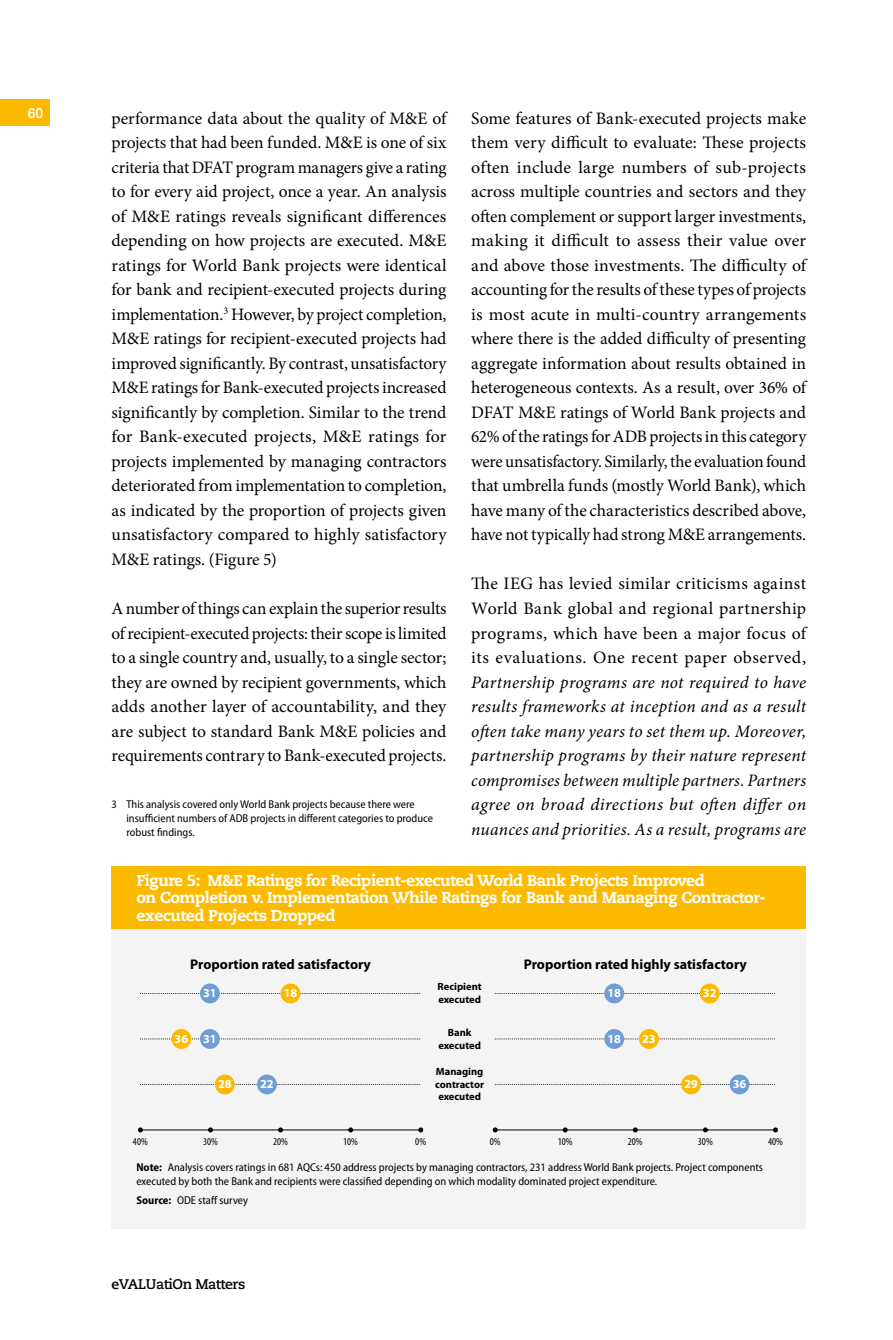
<style>
.page{position:relative;width:893px;height:1340px;background:#fff}
.page>*{position:absolute;margin:0;border:0;box-sizing:border-box;transform-origin:0 0}
.t1{font:17.5px/24.5px "Minion Pro";color:#000;text-align:justify}
.t2{font:italic 17.5px/24.5px "Minion Pro";letter-spacing:.015em;color:#000;text-align:justify}
.t3{font:800 15.75px/17.5px "Caecilia LT Std";letter-spacing:-.03em;color:#fff}
.t4{font:700 14px "Myriad Pro";color:#000}
.t5{font:700 14px "Caecilia LT Std";letter-spacing:-.03em;color:#000}
.t6{font:500 14px "Helvetica Neue LT Std";color:#fff}
.t7{font:700 12.25px "Myriad Pro";color:#fff}
.t8{font:semi-condensed 11.38px/14px "Myriad Pro";color:#000}
.t9{font:700 10.5px/12.6px "Myriad Pro";color:#000}
.t10{font:condensed 10.5px "Myriad Pro";color:#000}
.s1{font-weight:700}
</style>
<div class="page">
<div style="left:112px;top:928px;width:694px;height:300px;background:#f4f4f4"></div>
<hr style="left:140px;top:1129px;width:281px;height:1px;background:#000">
<svg style="left:140px;top:1084px;width:281px;height:1px"></svg>
<svg style="left:140px;top:1038px;width:281px;height:1px"></svg>
<svg style="left:140px;top:993px;width:281px;height:1px"></svg>
<svg style="left:138px;top:1127px;width:5px;height:5px"></svg>
<svg style="left:208px;top:1127px;width:5px;height:5px"></svg>
<svg style="left:278px;top:1127px;width:5px;height:5px"></svg>
<svg style="left:348px;top:1127px;width:5px;height:5px"></svg>
<svg style="left:418px;top:1127px;width:5px;height:5px"></svg>
<div style="left:215px;top:1074px;width:20px;height:20px;background:#fbba00;border-radius:50%"></div>
<div style="left:257px;top:1074px;width:20px;height:20px;background:#6f9ed4;border-radius:50%"></div>
<div style="left:171px;top:1029px;width:20px;height:19px;background:#fbba00;border-radius:50%"></div>
<div style="left:200px;top:1029px;width:20px;height:19px;background:#6f9ed4;border-radius:50%"></div>
<div style="left:281px;top:983px;width:19px;height:20px;background:#fbba00;border-radius:50%"></div>
<div style="left:200px;top:983px;width:20px;height:20px;background:#6f9ed4;border-radius:50%"></div>
<hr style="left:495px;top:1129px;width:280px;height:1px;background:#000">
<svg style="left:495px;top:1084px;width:280px;height:1px"></svg>
<svg style="left:495px;top:1038px;width:280px;height:1px"></svg>
<svg style="left:495px;top:993px;width:280px;height:1px"></svg>
<svg style="left:493px;top:1127px;width:5px;height:5px"></svg>
<svg style="left:563px;top:1127px;width:5px;height:5px"></svg>
<svg style="left:633px;top:1127px;width:5px;height:5px"></svg>
<svg style="left:703px;top:1127px;width:5px;height:5px"></svg>
<svg style="left:773px;top:1127px;width:5px;height:5px"></svg>
<div style="left:681px;top:1074px;width:20px;height:20px;background:#fbba00;border-radius:50%"></div>
<div style="left:730px;top:1074px;width:19px;height:20px;background:#6f9ed4;border-radius:50%"></div>
<div style="left:639px;top:1029px;width:20px;height:19px;background:#fbba00;border-radius:50%"></div>
<div style="left:604px;top:1029px;width:20px;height:19px;background:#6f9ed4;border-radius:50%"></div>
<div style="left:700px;top:983px;width:20px;height:20px;background:#fbba00;border-radius:50%"></div>
<div style="left:604px;top:983px;width:20px;height:20px;background:#6f9ed4;border-radius:50%"></div>
<div style="left:112px;top:866px;width:694px;height:62px;background:#fbba00"></div>
<div style="left:0;top:99px;width:50px;height:27px;background:#fbba00"></div>
<p class="t6" style="left:28px;top:104px;width:17px">60</p>
<p class="t1" style="left:112px;top:106px;width:336px">performance data about the quality of M&amp;E of projects that had been funded. M&amp;E is one of six criteria that DFAT program managers give a rating to for every aid project, once a year. An analysis of M&amp;E ratings reveals significant differences depending on how projects are executed. M&amp;E ratings for World Bank projects were identical for bank and recipient-executed projects during implementation.<sup>3</sup> However, by project completion, M&amp;E ratings for recipient-executed projects had improved significantly. By contrast, unsatisfactory M&amp;E ratings for Bank-executed projects increased significantly by completion. Similar to the trend for Bank-executed projects, M&amp;E ratings for projects implemented by managing contractors deteriorated from implementation to completion, as indicated by the proportion of projects given unsatisfactory compared to highly satisfactory M&amp;E ratings. (Figure 5)</p>
<p class="t1" style="left:112px;top:596px;width:336px">A number of things can explain the superior results of recipient-executed projects: their scope is limited to a single country and, usually, to a single sector; they are owned by recipient governments, which adds another layer of accountability, and they are subject to standard Bank M&amp;E policies and requirements contrary to Bank-executed projects.</p>
<p class="t8" style="left:126px;top:797px;width:308px;text-indent:-15px">3 This analysis covered only World Bank projects because there were insufficient numbers of ADB projects in different categories to produce robust findings.</p>
<p class="t1" style="left:471px;top:106px;width:336px">Some features of Bank-executed projects make them very difficult to evaluate: These projects often include large numbers of sub-projects across multiple countries and sectors and they often complement or support larger investments, making it difficult to assess their value over and above those investments. The difficulty of accounting for the results of these types of projects is most acute in multi-country arrangements where there is the added difficulty of presenting aggregate information about results obtained in heterogeneous contexts. As a result, over 36% of DFAT M&amp;E ratings of World Bank projects and 62% of the ratings for ADB projects in this category were unsatisfactory. Similarly, the evaluation found that umbrella funds (mostly World Bank), which have many of the characteristics described above, have not typically had strong M&amp;E arrangements.</p>
<p class="t1" style="left:471px;top:571px;width:336px">The IEG has levied similar criticisms against World Bank global and regional partnership programs, which have been a major focus of its evaluations. One recent paper observed,</p>
<p class="t2" style="left:471px;top:669px;width:336px">Partnership programs are not required to have results frameworks at inception and as a result often take many years to set them up. Moreover, partnership programs by their nature represent compromises between multiple partners. Partners agree on broad directions but often differ on nuances and priorities. As a result, programs are</p>
<p class="t3" style="left:136px;top:871px;width:631px">Figure 5: M&amp;E Ratings for Recipient-executed World Bank Projects Improved<br>on Completion v. Implementation While Ratings for Bank and Managing Contractor&shy;executed Projects Dropped</p>
<p class="t4" style="left:190px;top:955px;width:182px">Proportion rated satisfactory</p>
<p class="t4" style="left:524px;top:955px;width:225px">Proportion rated highly satisfactory</p>
<p class="t7" style="left:203px;top:984px;width:15px">31</p>
<p class="t7" style="left:284px;top:984px;width:15px">18</p>
<p class="t7" style="left:175px;top:1030px;width:44px">36 31</p>
<p class="t7" style="left:218px;top:1075px;width:15px">28</p>
<p class="t7" style="left:260px;top:1075px;width:15px">22</p>
<p class="t9" style="left:438px;top:980px;width:46px">Recipient executed</p>
<p class="t9" style="left:438px;top:1026px;width:44px;text-align:center">Bank executed</p>
<p class="t9" style="left:435px;top:1064px;width:50px;text-align:justify">Managing contractor executed</p>
<p class="t7" style="left:607px;top:984px;width:15px">18</p>
<p class="t7" style="left:703px;top:984px;width:15px">32</p>
<p class="t7" style="left:607px;top:1030px;width:15px">18</p>
<p class="t7" style="left:642px;top:1030px;width:15px">23</p>
<p class="t7" style="left:684px;top:1075px;width:15px">29</p>
<p class="t7" style="left:733px;top:1075px;width:15px">36</p>
<p class="t10" style="left:133px;top:1135px;width:16px">40%</p>
<p class="t10" style="left:203px;top:1135px;width:16px">30%</p>
<p class="t10" style="left:273px;top:1135px;width:16px">20%</p>
<p class="t10" style="left:343px;top:1135px;width:16px">10%</p>
<p class="t10" style="left:415px;top:1135px;width:12px">0%</p>
<p class="t10" style="left:490px;top:1135px;width:12px">0%</p>
<p class="t10" style="left:558px;top:1135px;width:16px">10%</p>
<p class="t10" style="left:628px;top:1135px;width:16px">20%</p>
<p class="t10" style="left:698px;top:1135px;width:16px">30%</p>
<p class="t10" style="left:768px;top:1135px;width:16px">40%</p>
<p class="t8" style="left:136px;top:1159px;width:628px"><span class="s1">Note:</span> Analysis covers ratings in 681 AQCs: 450 address projects by managing contractors, 231 address World Bank projects. Project components executed by both the Bank and recipients were classified depending on which modality dominated project expenditure.</p>
<p class="t8" style="left:136px;top:1192px;width:113px"><span class="s1">Source:</span> ODE staff survey</p>
<p class="t5" style="left:112px;top:1275px;width:135px">eVALUatiOn Matters</p>
</div>
